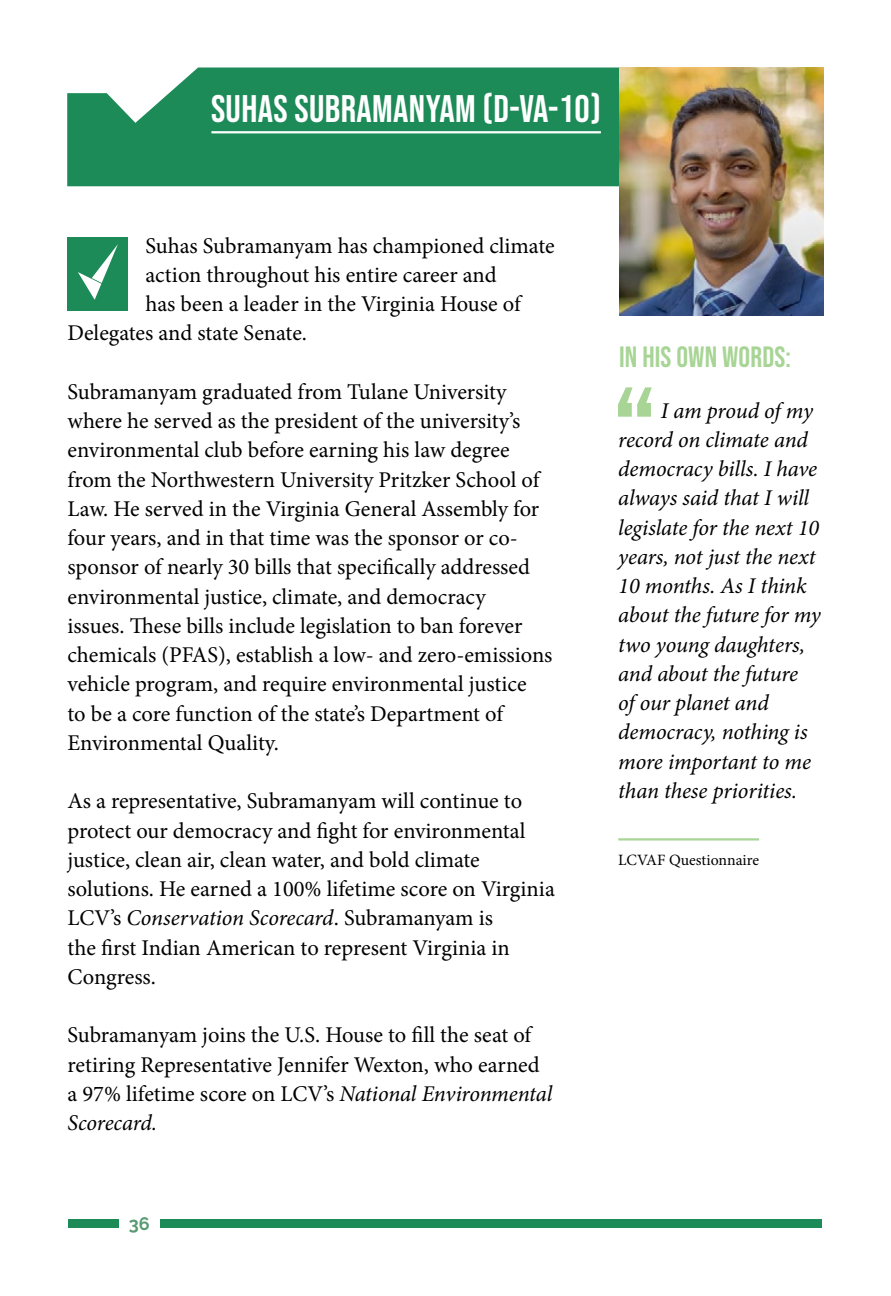
<style>
.page{position:relative;width:891px;height:1296px;background:#fff}
.page>*{position:absolute;margin:0;border:0;box-sizing:border-box;transform-origin:0 0}
.t1{font:38.25px "Bebas Neue";letter-spacing:.01em;color:#fff}
.t2{font:29.25px "Bebas Neue";letter-spacing:.005em;color:#a8d596}
.t3{font:22.5px/29.2px "Minion Pro";letter-spacing:-.005em;color:#000}
.t4{font:italic 22.5px/29.2px "Minion Pro";letter-spacing:-.01em;color:#000}
.t5{font:700 18px "Raleway";color:#589b72}
.t6{font:15.75px "Minion Pro";color:#000}
.s1{font-style:italic}
</style>
<div class="page">
<svg style="left:67px;top:68px;width:552px;height:118px;background:#2b9262"></svg>
<div style="left:69px;top:1219px;width:753px;height:8px;background:#1d8b58"></div>
<div style="left:119px;top:1200px;width:41px;height:37px;background:#fff"></div>
<svg style="left:618px;top:387px;width:34px;height:30px"></svg>
<div style="left:67px;top:237px;width:60px;height:73px;background:#1d8b58"></div>
<svg style="left:78px;top:244px;width:40px;height:56px"></svg>
<hr style="left:211px;top:131px;width:390px;height:2px;background:#fff">
<hr style="left:618px;top:838px;width:141px;height:3px;background:#a8d596">
<img style="left:619px;top:68px;width:205px;height:248px">
<h3 class="t1" style="left:211px;top:87px;width:391px">SUHAS SUBRAMANYAM (D-VA-10)</h3>
<p class="t3" style="left:145px;top:231px;width:411px">Suhas Subramanyam has championed climate</p>
<p class="t3" style="left:145px;top:260px;width:353px">action throughout his entire career and</p>
<p class="t3" style="left:145px;top:289px;width:377px">has been a leader in the Virginia House of</p>
<p class="t3" style="left:68px;top:319px;width:241px">Delegates and state Senate.</p>
<p class="t3" style="left:68px;top:377px;width:486px">Subramanyam graduated from Tulane University where he served as the president of the university’s environmental club before earning his law degree from the Northwestern University Pritzker School of Law. He served in the Virginia General Assembly for four years, and in that time was the sponsor or co&shy;sponsor of nearly 30 bills that specifically addressed environmental justice, climate, and democracy<br>issues. These bills include legislation to ban forever chemicals (PFAS), establish a low- and zero-emissions vehicle program, and require environmental justice<br>to be a core function of the state’s Department of Environmental Quality.</p>
<p class="t3" style="left:68px;top:787px;width:489px">As a representative, Subramanyam will continue to protect our democracy and fight for environmental justice, clean air, clean water, and bold climate solutions. He earned a 100% lifetime score on Virginia LCV’s <span class="s1">Conservation Scorecard</span>. Subramanyam is<br>the first Indian American to represent Virginia in Congress.</p>
<p class="t3" style="left:68px;top:1021px;width:486px">Subramanyam joins the U.S. House to fill the seat of retiring Representative Jennifer Wexton, who earned a 97% lifetime score on LCV’s <span class="s1">National Environmental Scorecard.</span></p>
<p class="t5" style="left:129px;top:1214px;width:22px">36</p>
<h4 class="t2" style="left:619px;top:340px;width:173px">IN HIS OWN WORDS:</h4>
<p class="t4" style="left:618px;top:396px;width:204px;text-indent:42px">I am proud of my record on climate and democracy bills. I have always said that I will legislate for the next 10 years, not just the next<br>10 months. As I think about the future for my two young daughters, and about the future<br>of our planet and democracy, nothing is more important to me than these priorities.</p>
<p class="t6" style="left:618px;top:850px;width:142px">LCVAF Questionnaire</p>
</div>
